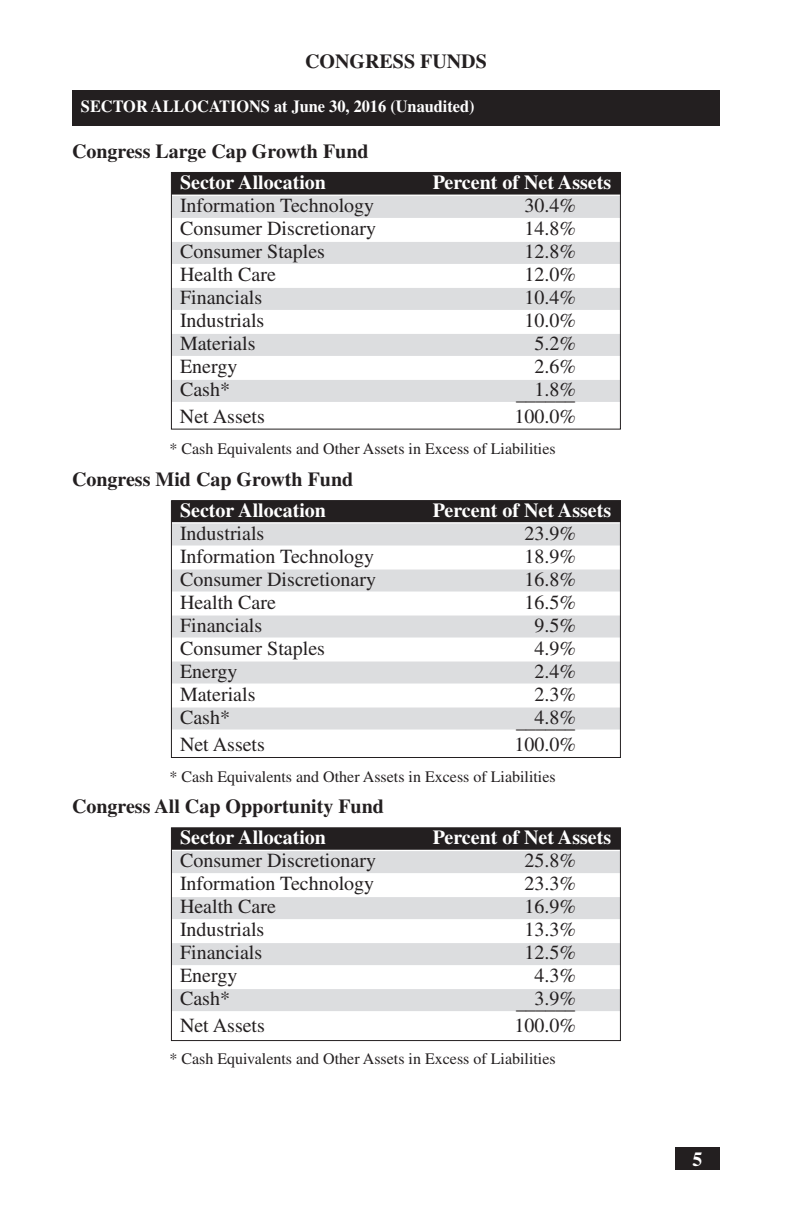
<style>
.page{position:relative;width:792px;height:1224px;background:#fff}
.page>*{position:absolute;margin:0;border:0;box-sizing:border-box;transform-origin:0 0}
.t1{font:20px "Times";color:#231f20}
.t2{font:700 20px "Times";color:#fff}
.t3{font:700 20px "Times";color:#231f20}
.t4{font:700 17px "Times";color:#fff;scale:.96 1}
.t5{font:16px "Times";color:#231f20}
</style>
<div class="page">
<div style="left:675px;top:1148px;width:45px;height:22px;background:#231f20"></div>
<div style="left:171px;top:173px;width:450px;height:22px;background:#231f20"></div>
<div style="left:171px;top:196px;width:450px;height:22px;background:#dcdddf"></div>
<div style="left:171px;top:242px;width:450px;height:22px;background:#dcdddf"></div>
<div style="left:171px;top:288px;width:450px;height:22px;background:#dcdddf"></div>
<div style="left:171px;top:334px;width:450px;height:22px;background:#dcdddf"></div>
<div style="left:171px;top:380px;width:450px;height:22px;background:#dcdddf"></div>
<div style="left:171px;top:500px;width:450px;height:22px;background:#231f20"></div>
<div style="left:171px;top:524px;width:450px;height:22px;background:#dcdddf"></div>
<div style="left:171px;top:570px;width:450px;height:22px;background:#dcdddf"></div>
<div style="left:171px;top:616px;width:450px;height:22px;background:#dcdddf"></div>
<div style="left:171px;top:662px;width:450px;height:22px;background:#dcdddf"></div>
<div style="left:171px;top:708px;width:450px;height:22px;background:#dcdddf"></div>
<div style="left:171px;top:828px;width:450px;height:22px;background:#231f20"></div>
<div style="left:171px;top:851px;width:450px;height:22px;background:#dcdddf"></div>
<div style="left:171px;top:897px;width:450px;height:22px;background:#dcdddf"></div>
<div style="left:171px;top:943px;width:450px;height:22px;background:#dcdddf"></div>
<div style="left:171px;top:989px;width:450px;height:22px;background:#dcdddf"></div>
<div style="left:72px;top:90px;width:648px;height:36px;background:#231f20"></div>
<div style="left:171px;top:172px;width:450px;height:258px;border:1px solid #231f20"></div>
<div style="left:171px;top:500px;width:450px;height:258px;border:1px solid #231f20"></div>
<div style="left:171px;top:827px;width:450px;height:214px;border:1px solid #231f20"></div>
<p class="t3" style="left:305px;top:54px;width:183px">CONGRESS FUNDS</p>
<p class="t4" style="left:81px;top:101px;width:412px">SECTOR ALLOCATIONS at June 30, 2016 (Unaudited)</p>
<p class="t3" style="left:72px;top:144px;width:298px">Congress Large Cap Growth Fund</p>
<p class="t2" style="left:180px;top:176px;width:148px">Sector Allocation</p>
<p class="t2" style="left:433px;top:176px;width:180px">Percent of Net Assets</p>
<p class="t1" style="left:180px;top:198px;width:196px">Information Technology</p>
<p class="t1" style="left:524px;top:198px;width:53px">30.4%</p>
<p class="t1" style="left:180px;top:221px;width:198px">Consumer Discretionary</p>
<p class="t1" style="left:524px;top:221px;width:53px">14.8%</p>
<p class="t1" style="left:180px;top:244px;width:146px">Consumer Staples</p>
<p class="t1" style="left:524px;top:244px;width:53px">12.8%</p>
<p class="t1" style="left:180px;top:267px;width:98px">Health Care</p>
<p class="t1" style="left:524px;top:267px;width:53px">12.0%</p>
<p class="t1" style="left:180px;top:290px;width:84px">Financials</p>
<p class="t1" style="left:524px;top:290px;width:53px">10.4%</p>
<p class="t1" style="left:180px;top:313px;width:86px">Industrials</p>
<p class="t1" style="left:524px;top:313px;width:53px">10.0%</p>
<p class="t1" style="left:180px;top:336px;width:77px">Materials</p>
<p class="t1" style="left:534px;top:336px;width:43px">5.2%</p>
<p class="t1" style="left:180px;top:359px;width:59px">Energy</p>
<p class="t1" style="left:534px;top:359px;width:43px">2.6%</p>
<p class="t1" style="left:180px;top:382px;width:51px">Cash*</p>
<p class="t1" style="left:516px;top:386px;width:62px">_ _1_._8_%_</p>
<p class="t1" style="left:180px;top:409px;width:87px">Net Assets</p>
<p class="t1" style="left:514px;top:409px;width:63px">100.0%</p>
<p class="t5" style="left:169px;top:443px;width:388px">* Cash Equivalents and Other Assets in Excess of Liabilities</p>
<p class="t3" style="left:72px;top:472px;width:283px">Congress Mid Cap Growth Fund</p>
<p class="t2" style="left:180px;top:503px;width:148px">Sector Allocation</p>
<p class="t2" style="left:433px;top:503px;width:180px">Percent of Net Assets</p>
<p class="t1" style="left:180px;top:526px;width:86px">Industrials</p>
<p class="t1" style="left:524px;top:526px;width:53px">23.9%</p>
<p class="t1" style="left:180px;top:549px;width:196px">Information Technology</p>
<p class="t1" style="left:524px;top:549px;width:53px">18.9%</p>
<p class="t1" style="left:180px;top:572px;width:198px">Consumer Discretionary</p>
<p class="t1" style="left:524px;top:572px;width:53px">16.8%</p>
<p class="t1" style="left:180px;top:595px;width:98px">Health Care</p>
<p class="t1" style="left:524px;top:595px;width:53px">16.5%</p>
<p class="t1" style="left:180px;top:618px;width:84px">Financials</p>
<p class="t1" style="left:534px;top:618px;width:43px">9.5%</p>
<p class="t1" style="left:180px;top:641px;width:146px">Consumer Staples</p>
<p class="t1" style="left:534px;top:641px;width:43px">4.9%</p>
<p class="t1" style="left:180px;top:664px;width:59px">Energy</p>
<p class="t1" style="left:534px;top:664px;width:43px">2.4%</p>
<p class="t1" style="left:180px;top:687px;width:77px">Materials</p>
<p class="t1" style="left:534px;top:687px;width:43px">2.3%</p>
<p class="t1" style="left:180px;top:710px;width:51px">Cash*</p>
<p class="t1" style="left:516px;top:714px;width:62px">_ _4_._8_%_</p>
<p class="t1" style="left:180px;top:737px;width:87px">Net Assets</p>
<p class="t1" style="left:515px;top:737px;width:63px">100.0%</p>
<p class="t5" style="left:169px;top:771px;width:388px">* Cash Equivalents and Other Assets in Excess of Liabilities</p>
<p class="t3" style="left:72px;top:800px;width:313px">Congress All Cap Opportunity Fund</p>
<p class="t2" style="left:180px;top:831px;width:148px">Sector Allocation</p>
<p class="t2" style="left:433px;top:831px;width:180px">Percent of Net Assets</p>
<p class="t1" style="left:180px;top:854px;width:198px">Consumer Discretionary</p>
<p class="t1" style="left:524px;top:854px;width:53px">25.8%</p>
<p class="t1" style="left:180px;top:877px;width:196px">Information Technology</p>
<p class="t1" style="left:524px;top:877px;width:53px">23.3%</p>
<p class="t1" style="left:180px;top:900px;width:98px">Health Care</p>
<p class="t1" style="left:524px;top:900px;width:53px">16.9%</p>
<p class="t1" style="left:180px;top:923px;width:86px">Industrials</p>
<p class="t1" style="left:524px;top:923px;width:53px">13.3%</p>
<p class="t1" style="left:180px;top:946px;width:84px">Financials</p>
<p class="t1" style="left:524px;top:946px;width:53px">12.5%</p>
<p class="t1" style="left:180px;top:969px;width:59px">Energy</p>
<p class="t1" style="left:534px;top:969px;width:43px">4.3%</p>
<p class="t1" style="left:180px;top:992px;width:51px">Cash*</p>
<p class="t1" style="left:516px;top:996px;width:62px">_ _3_._9_%_</p>
<p class="t1" style="left:180px;top:1019px;width:87px">Net Assets</p>
<p class="t1" style="left:515px;top:1019px;width:63px">100.0%</p>
<p class="t5" style="left:169px;top:1053px;width:388px">* Cash Equivalents and Other Assets in Excess of Liabilities</p>
<p class="t2" style="left:692px;top:1152px;width:11px">5</p>
</div>
